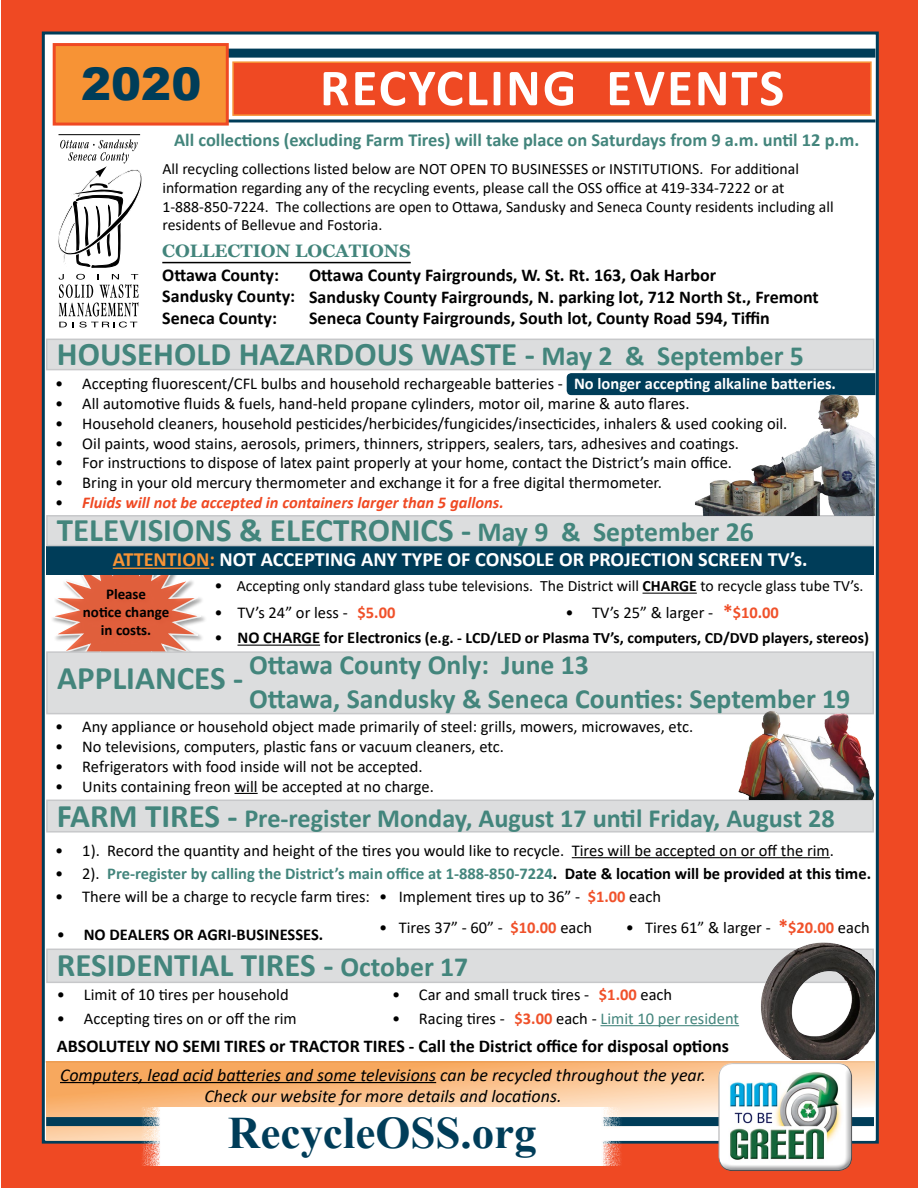
<style>
.page{position:relative;width:918px;height:1188px;background:#fff}
.page>*{position:absolute;margin:0;border:0;box-sizing:border-box;transform-origin:0 0}
.t1{font:700 52.5px "Calibri";letter-spacing:.04em;color:#fff}
.t2{font:700 45px "Times New Roman";color:#003d59}
.t3{font:900 45px "Arial";color:#003d59}
.t4{font:700 33px "Calibri";color:#43857c}
.t5{font:700 27.75px/33.3px "Calibri";color:#43857c}
.t6{font:700 26.25px "Calibri";color:#43857c}
.t7{font:700 20.25px "Calibri";color:#fff}
.t8{font:700 18.3px "Calibri";color:#43857c}
.t9{font:700 18px/21.6px "Calibri";color:#000}
.t10{font:italic 18px/21.6px "Calibri";color:#000;text-align:center}
.t11{font:700 18px "Georgia";color:#43857c}
.t12{font:16.5px "Calibri";color:#000}
.t13{font:700 16.5px "Calibri";color:#43857c}
.t14{font:italic 700 16.5px "Calibri";color:#ef4923}
.t15{font:700 16.5px "Calibri";color:#000}
.t16{font:15.75px/18.9px "Calibri";color:#000}
.t17{font:700 15.75px "Calibri";color:#000}
.t18{font:700 15px/18px "Calibri";color:#000;text-align:center}
.s1{font-size:27.75px}
.s2{font-weight:700;color:#fff}
.s3{font-weight:400;font-style:normal;color:#000}
.s4{color:#f79335}
.s5{font-size:16.5px}
.s6{font-weight:700}
.s7{font-weight:700;font-size:19.5px;color:#fff}
.s8{font-weight:700;color:#f0512a}
.s9{font-weight:700;font-size:19.5px;color:#ef4923}
.s10{font-weight:400;font-size:16.5px}
.s11{font-size:33px}
.s12{font-weight:400;color:#000}
.s13{color:#000}
.s14{font-weight:400}
.s15{color:#43857c}
</style>
<div class="page">
<div style="left:1px;top:0;width:917px;height:1188px;background:#ef4923"></div>
<div style="left:42px;top:32px;width:837px;height:1112px;background:#fff;border:3px solid #003d59"></div>
<svg style="left:44px;top:544px;width:161px;height:143px"></svg>
<hr style="left:218px;top:119px;width:657px;height:3px;background:#003d59">
<div style="left:232px;top:61px;width:640px;height:55px;background:#ef4923;border:2px solid #f79335"></div>
<div style="left:215px;top:49px;width:660px;height:9px;background:#003d59"></div>
<div style="left:53px;top:43px;width:176px;height:83px;background:#f79335;border:3px solid #ef4923"></div>
<hr style="left:162px;top:262px;width:249px;height:1px;background:#000">
<svg style="left:58px;top:139px;width:84px;height:129px"></svg>
<svg style="left:59px;top:274px;width:79px;height:53px"></svg>
<hr style="left:59px;top:134px;width:81px;height:1px;background:#000">
<div style="left:46px;top:800px;width:828px;height:33px;background:#dcddde;border:2px solid #c7c8ca"></div>
<div style="left:46px;top:651px;width:828px;height:63px;background:#dcddde;border:2px solid #c7c8ca"></div>
<svg style="left:235px;top:793px;width:23px;height:1px"></svg>
<img style="left:737px;top:710px;width:138px;height:90px">
<hr style="left:600px;top:1025px;width:139px;height:1px;background:#43857c">
<hr style="left:46px;top:1061px;width:828px;height:2px;background:#c7c8ca">
<div style="left:46px;top:949px;width:828px;height:34px;background:#dcddde;border:2px solid #c7c8ca"></div>
<svg style="left:46px;top:1062px;width:828px;height:79px;background:#f9c08b"></svg>
<div style="left:46px;top:1117px;width:828px;height:9px;background:#003d59"></div>
<div style="left:140px;top:1107px;width:483px;height:59px;background:#fff"></div>
<div style="left:712px;top:1056px;width:143px;height:113px;background:#fff;opacity:.75"></div>
<div style="left:715px;top:1066px;width:144px;height:106px;background:#77787b;opacity:.75"></div>
<hr style="left:60px;top:1082px;width:376px;height:1px;background:#000">
<hr style="left:643px;top:593px;width:54px;height:1px;background:#000">
<hr style="left:238px;top:645px;width:82px;height:1px;background:#000">
<div style="left:46px;top:546px;width:828px;height:29px;background:#003d59"></div>
<hr style="left:113px;top:568px;width:96px;height:1px;background:#f79335">
<div style="left:46px;top:515px;width:828px;height:31px;background:#dcddde;border:2px solid #c7c8ca"></div>
<div style="left:567px;top:373px;width:308px;height:22px;background:#003d59"></div>
<img style="left:687px;top:391px;width:187px;height:124px">
<div style="left:46px;top:339px;width:828px;height:31px;background:#dcddde;border:2px solid #c7c8ca"></div>
<hr style="left:572px;top:857px;width:258px;height:1px;background:#000">
<img style="left:752px;top:942px;width:122px;height:118px">
<h2 class="t3" style="left:81px;top:52px;width:122px">2020</h2>
<h1 class="t1" style="left:320px;top:51px;width:466px">RECYCLING EVENTS</h1>
<p class="t8" style="left:174px;top:127px;width:687px">All collections (excluding Farm Tires) will take place on Saturdays from 9 a.m. until 12 p.m.</p>
<p class="t16" style="left:162px;top:159px;width:673px">All recycling collections listed below are NOT OPEN TO BUSINESSES or INSTITUTIONS. For additional information regarding any of the recycling events, please call the OSS office at 419-334-7222 or at 1-888-850-7224. The collections are open to Ottawa, Sandusky and Seneca County residents including all residents of Bellevue and Fostoria.</p>
<p class="t11" style="left:162px;top:239px;width:250px">COLLECTION LOCATIONS</p>
<p class="t9" style="left:162px;top:264px;width:134px">Ottawa County:<br>Sandusky County:<br>Seneca County:</p>
<p class="t9" style="left:309px;top:264px;width:511px">Ottawa County Fairgrounds, W. St. Rt. 163, Oak Harbor<br>Sandusky County Fairgrounds, N. parking lot, 712 North St., Fremont<br>Seneca County Fairgrounds, South lot, County Road 594, Tiffin</p>
<h3 class="t4" style="left:57px;top:331px;width:749px">HOUSEHOLD HAZARDOUS WASTE - <span class="s1">May 2 &amp; September 5</span></h3>
<p class="t12" style="left:55px;top:372px;width:782px">• Accepting fluorescent/CFL bulbs and household rechargeable batteries - <span class="s2">No longer accepting alkaline batteries.</span></p>
<p class="t12" style="left:55px;top:392px;width:636px">• All automotive fluids &amp; fuels, hand-held propane cylinders, motor oil, marine &amp; auto flares.</p>
<p class="t12" style="left:55px;top:412px;width:734px">• Household cleaners, household pesticides/herbicides/fungicides/insecticides, inhalers &amp; used cooking oil.</p>
<p class="t12" style="left:55px;top:432px;width:685px">• Oil paints, wood stains, aerosols, primers, thinners, strippers, sealers, tars, adhesives and coatings.</p>
<p class="t12" style="left:55px;top:451px;width:678px">• For instructions to dispose of latex paint properly at your home, contact the District’s main office.</p>
<p class="t12" style="left:55px;top:471px;width:608px">• Bring in your old mercury thermometer and exchange it for a free digital thermometer.</p>
<p class="t14" style="left:55px;top:491px;width:450px"><span class="s3">•</span> Fluids will not be accepted in containers larger than 5 gallons.</p>
<h3 class="t4" style="left:57px;top:507px;width:699px">TELEVISIONS &amp; ELECTRONICS - <span class="s1">May 9 &amp; September 26</span></h3>
<p class="t7" style="left:113px;top:545px;width:696px"><span class="s4">ATTENTION:</span> NOT ACCEPTING ANY TYPE OF CONSOLE OR PROJECTION SCREEN TV’s.</p>
<p class="t18" style="left:83px;top:585px;width:88px">Please<br>notice change in costs.</p>
<p class="t16" style="left:214px;top:576px;width:651px"><span class="s5">•</span> Accepting only standard glass tube televisions. The District will <span class="s6">CHARGE</span> to recycle glass tube TV’s.</p>
<p class="t12" style="left:214px;top:601px;width:183px">• TV’s 24” or less -<span class="s7">*</span><span class="s8">$5.00</span></p>
<p class="t12" style="left:565px;top:601px;width:215px">• TV’s 25” &amp; larger -<span class="s7">*</span><span class="s9">*</span><span class="s8">$10.00</span></p>
<p class="t17" style="left:214px;top:627px;width:656px"><span class="s10">•</span> <span class="s5">NO CHARGE for Electronics</span> (e.g. - LCD/LED or Plasma TV’s, computers, CD/DVD players, stereos)</p>
<h3 class="t5" style="left:249px;top:648px;width:603px">Ottawa County Only: June 13<br>Ottawa, Sandusky &amp; Seneca Counties: September 19</h3>
<h3 class="t4" style="left:57px;top:655px;width:188px">APPLIANCES -</h3>
<p class="t12" style="left:55px;top:715px;width:639px">• Any appliance or household object made primarily of steel: grills, mowers, microwaves, etc.</p>
<p class="t12" style="left:55px;top:735px;width:450px">• No televisions, computers, plastic fans or vacuum cleaners, etc.</p>
<p class="t12" style="left:55px;top:755px;width:369px">• Refrigerators with food inside will not be accepted.</p>
<p class="t12" style="left:55px;top:775px;width:380px">• Units containing freon will be accepted at no charge.</p>
<h3 class="t6" style="left:57px;top:799px;width:779px"><span class="s11">FARM TIRES -</span> Pre-register Monday, August 17 until Friday, August 28</h3>
<p class="t12" style="left:55px;top:839px;width:780px">• 1). Record the quantity and height of the tires you would like to recycle. Tires will be accepted on or off the rim.</p>
<p class="t13" style="left:55px;top:862px;width:817px"><span class="s12">• 2).</span> Pre-register by calling the District’s main office at 1-888-850-7224<span class="s13">. Date &amp; location will be provided at this time.</span></p>
<p class="t12" style="left:55px;top:886px;width:607px">• There will be a charge to recycle farm tires: • Implement tires up to 36” - <span class="s8">$1.00</span> each</p>
<p class="t12" style="left:379px;top:916px;width:214px">• Tires 37” - 60” - <span class="s8">$10.00</span> each</p>
<p class="t12" style="left:626px;top:916px;width:246px">• Tires 61” &amp; larger - <span class="s9">*</span><span class="s8">$20.00</span> each</p>
<p class="t15" style="left:57px;top:923px;width:268px"><span class="s14">•</span> NO DEALERS OR AGRI-BUSINESSES.</p>
<h3 class="t4" style="left:57px;top:942px;width:413px">RESIDENTIAL TIRES - <span class="s1">October 17</span></h3>
<p class="t12" style="left:57px;top:984px;width:233px">• Limit of 10 tires per household</p>
<p class="t12" style="left:392px;top:984px;width:282px">• Car and small truck tires -<span class="s7">*</span><span class="s8">$1.00</span> each</p>
<p class="t12" style="left:57px;top:1007px;width:241px">• Accepting tires on or off the rim</p>
<p class="t12" style="left:392px;top:1007px;width:349px">• Racing tires -<span class="s7">*</span><span class="s8">$3.00</span> each - <span class="s15">Limit 10 per resident</span></p>
<p class="t9" style="left:57px;top:1035px;width:674px">ABSOLUTELY NO SEMI TIRES or TRACTOR TIRES - Call the District office for disposal options</p>
<p class="t10" style="left:60px;top:1063px;width:648px">Computers, lead acid batteries and some televisions can be recycled throughout the year.<br>Check our website for more details and locations.</p>
<h2 class="t2" style="left:228px;top:1100px;width:310px">RecycleOSS.org</h2>
</div>
